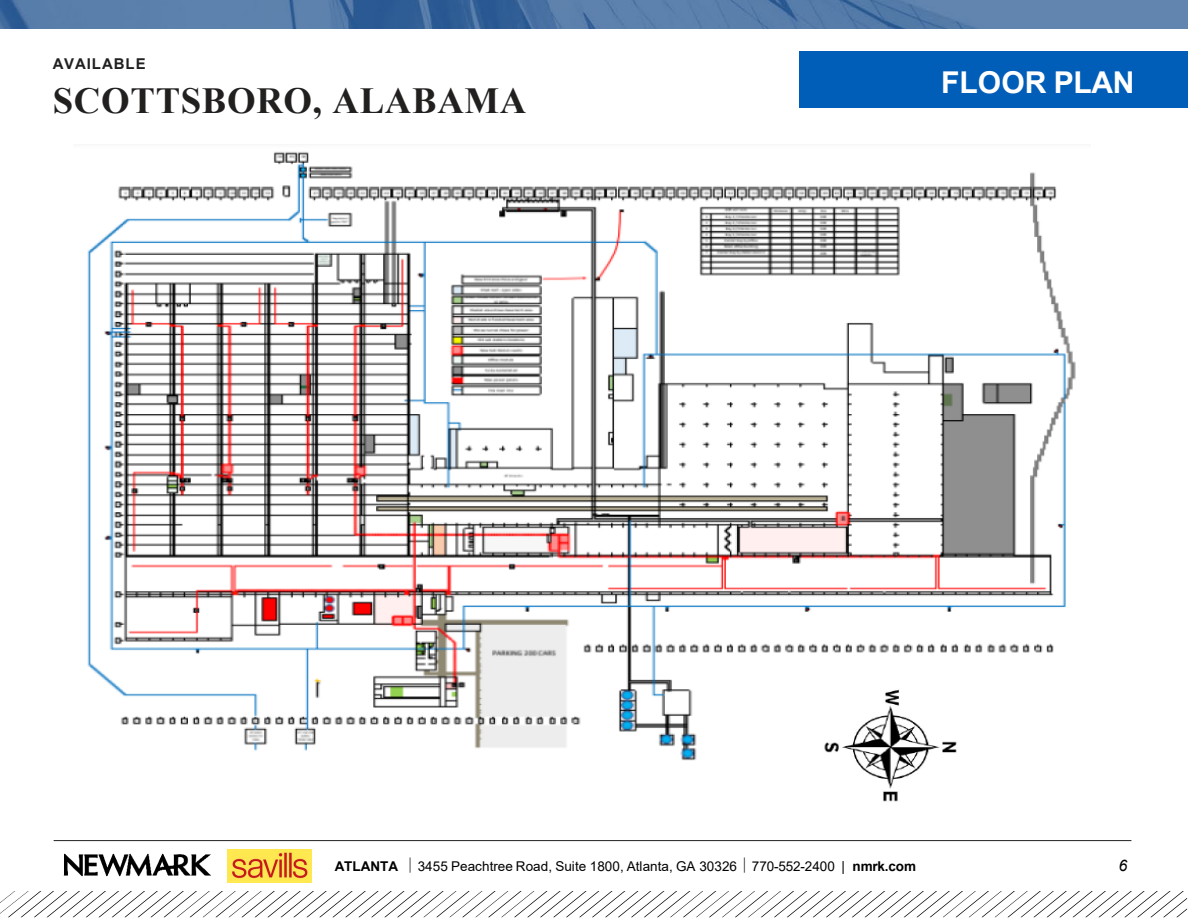
<style>
.page{position:relative;width:1188px;height:918px;background:#fff}
.page>*{position:absolute;margin:0;border:0;box-sizing:border-box;transform-origin:0 0}
.t1{font:700 36.75px "Times New Roman";letter-spacing:.02em;color:#221f1f}
.t2{font:700 30px "Arial";color:#fff}
.t3{font:italic 15.9px "Arial";color:#000}
.t4{font:700 15px "Arial";letter-spacing:.065em;color:#221f1f}
.t5{font:13.5px "Arial";letter-spacing:.005em;color:#000}
.t6{font:700 13.5px "Arial";color:#000}
.s1{font-weight:700}
</style>
<div class="page">
<hr style="left:54px;top:840px;width:1077px;height:1px;background:#221f1f">
<img style="left:0;top:0;width:1188px;height:29px">
<img style="left:1px;top:896px;width:7px;height:17px">
<svg style="left:8px;top:891px;width:1179px;height:26px"></svg>
<img style="left:64px;top:853px;width:147px;height:23px">
<div style="left:800px;top:52px;width:388px;height:56px;background:#005db8"></div>
<img style="left:87px;top:152px;width:989px;height:650px">
<img style="left:228px;top:849px;width:83px;height:33px">
<p class="t4" style="left:53px;top:53px;width:94px">AVAILABLE</p>
<p class="t1" style="left:53px;top:75px;width:475px">SCOTTSBORO, ALABAMA</p>
<h2 class="t2" style="left:941px;top:61px;width:195px">FLOOR PLAN</h2>
<p class="t6" style="left:335px;top:857px;width:65px">ATLANTA</p>
<p class="t5" style="left:418px;top:857px;width:500px">3455 Peachtree Road, Suite 1800, Atlanta, GA 30326 770-552-2400 | <span class="s1">nmrk.com</span></p>
<p class="t3" style="left:1118px;top:855px;width:10px">6</p>
</div>
